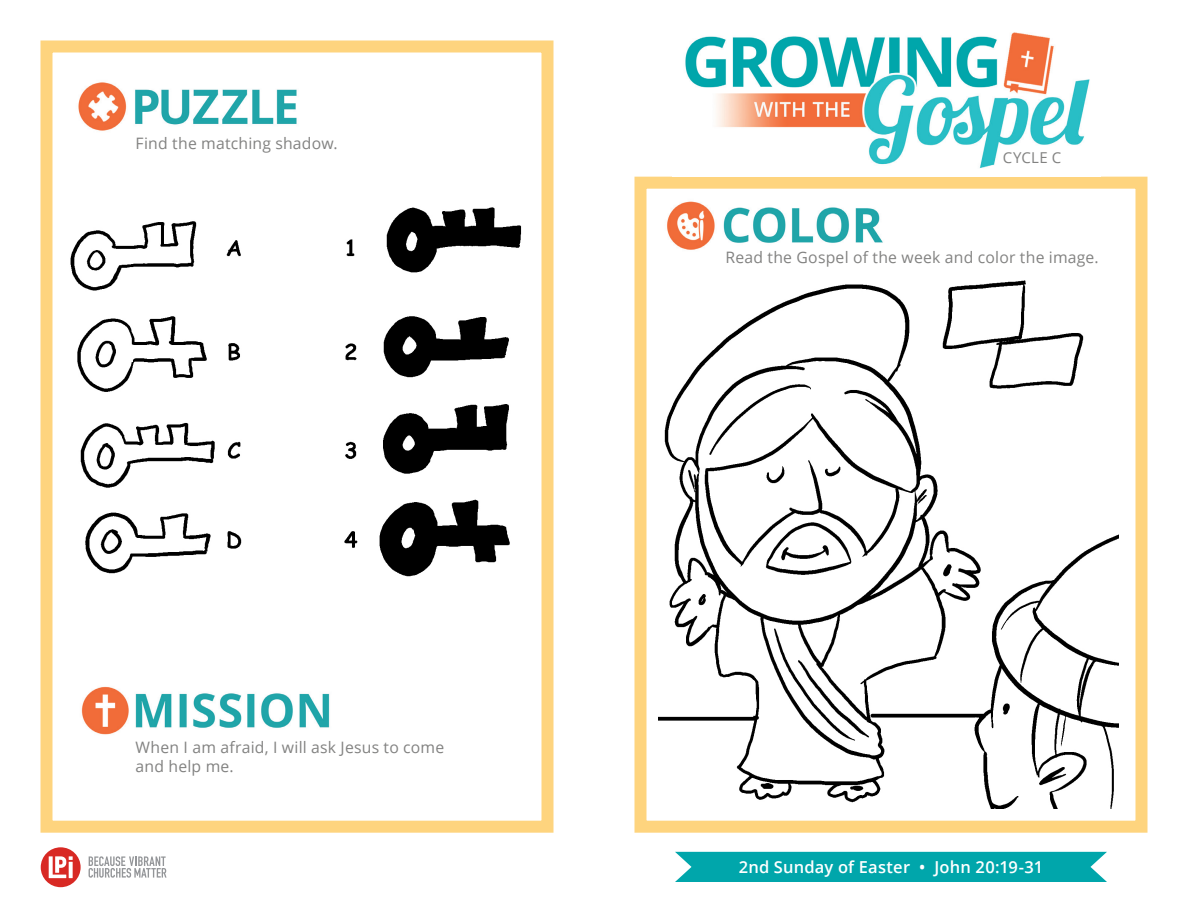
<style>
.page{position:relative;width:1188px;height:918px;background:#fff}
.page>*{position:absolute;margin:0;border:0;box-sizing:border-box;transform-origin:0 0}
.t1{font:600 16.5px "Open Sans";letter-spacing:.01em;color:#fff}
.t2{font:15.75px "Open Sans";letter-spacing:.015em;color:#828281}
.t3{font:15px "Open Sans";letter-spacing:.02em;color:#828281}
</style>
<div class="page">
<div style="left:40px;top:40px;width:514px;height:793px;border:12px solid #fed47e"></div>
<div style="left:634px;top:177px;width:514px;height:656px;border:12px solid #fed47e"></div>
<img style="left:667px;top:201px;width:216px;height:49px">
<img style="left:81px;top:686px;width:249px;height:49px">
<img style="left:78px;top:82px;width:219px;height:49px">
<img style="left:685px;top:32px;width:405px;height:136px">
<svg style="left:89px;top:856px;width:78px;height:22px"></svg>
<div style="left:41px;top:847px;width:40px;height:40px;background:#d82924;border-radius:50%"></div>
<svg style="left:49px;top:856px;width:24px;height:22px"></svg>
<svg style="left:69px;top:862px;width:4px;height:16px"></svg>
<div style="left:675px;top:852px;width:432px;height:30px;background:#00a6ab"></div>
<img style="left:70px;top:207px;width:452px;height:370px">
<img style="left:659px;top:280px;width:459px;height:529px">
<div style="left:659px;top:723px;width:56px;height:30px;background:#fff"></div>
<p class="t2" style="left:136px;top:132px;width:204px">Find the matching shadow.</p>
<p class="t2" style="left:136px;top:737px;width:310px">When I am afraid, I will ask Jesus to come</p>
<p class="t2" style="left:136px;top:756px;width:100px">and help me.</p>
<p class="t3" style="left:1003px;top:148px;width:60px">CYCLE C</p>
<p class="t2" style="left:726px;top:246px;width:375px">Read the Gospel of the week and color the image.</p>
<p class="t1" style="left:739px;top:856px;width:306px">2nd Sunday of Easter • John 20:19-31</p>
</div>
